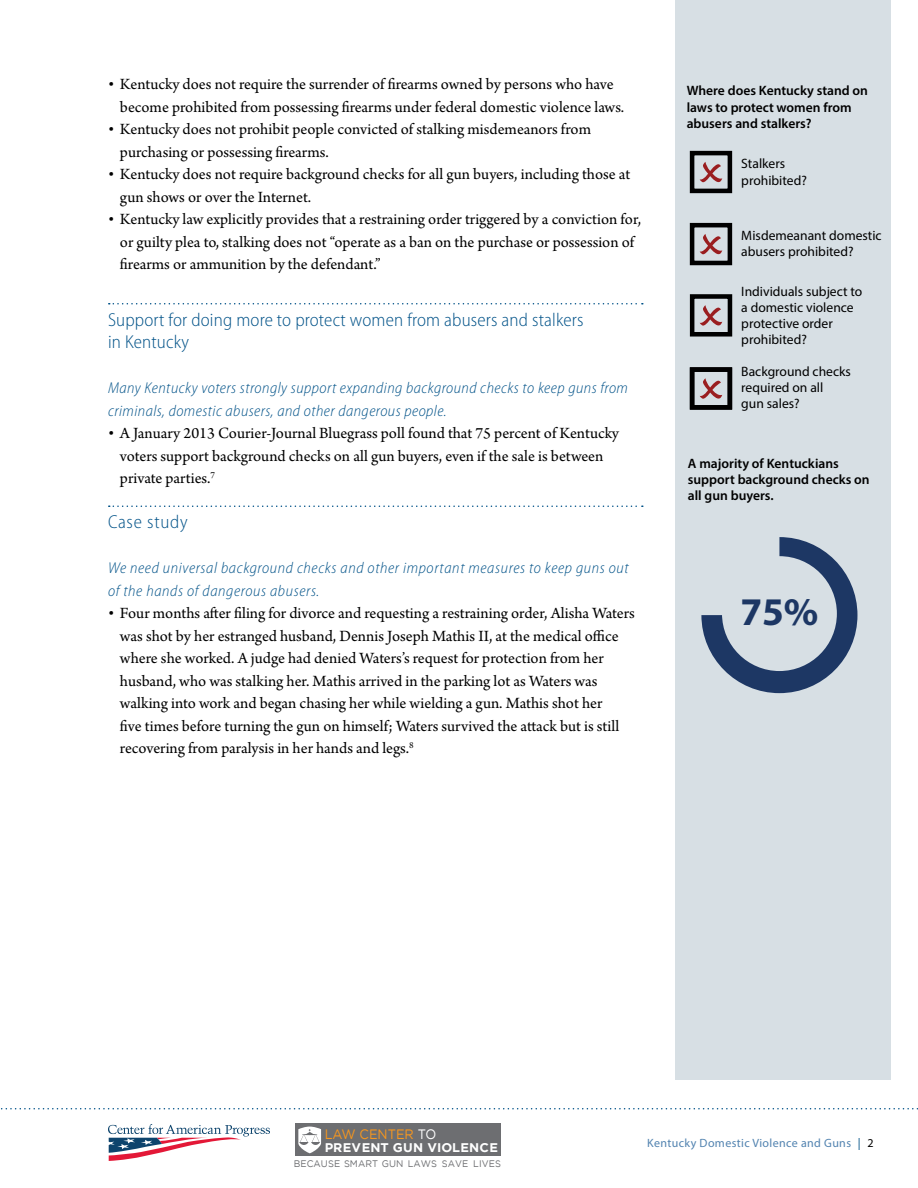
<style>
.page{position:relative;width:918px;height:1188px;background:#fff}
.page>*{position:absolute;margin:0;border:0;box-sizing:border-box;transform-origin:0 0}
.t1{font:700 39.3px "Myriad Pro";color:#1d3764}
.t2{font:300 semi-condensed 18.75px/22.5px "Myriad Pro";letter-spacing:.01em;color:#005288}
.t3{font:300 semi-condensed 18.75px "Myriad Pro";letter-spacing:.04em;color:#005288}
.t4{font:16.5px/22.5px "Arno Pro";color:#000}
.t5{font:italic 300 semi-condensed 15.75px/22.5px "Myriad Pro";letter-spacing:.03em;color:#005288}
.t6{font:13.65px/16.4px "Myriad Pro";color:#000}
.t7{font:600 13.65px/16.4px "Myriad Pro";color:#000}
.t8{font:13.65px "Gotham";color:#f8971d;scale:.94 1}
.t9{font:700 12.6px "Gotham";letter-spacing:.01em;color:#fff}
.t10{font:12px "Myriad Pro";letter-spacing:.03em;color:#5283b0}
.t11{font:9.45px "Gotham";letter-spacing:.01em;color:#6d6e71}
.s1{color:#fff}
.s2{color:#005288}
.s3{color:#000}
</style>
<div class="page">
<svg style="left:1px;top:1108px;width:917px;height:1px"></svg>
<div style="left:675px;top:0;width:216px;height:1080px;background:#d7dfe4"></div>
<svg style="left:108px;top:1124px;width:162px;height:37px"></svg>
<svg style="left:109px;top:303px;width:534px;height:1px"></svg>
<svg style="left:109px;top:506px;width:534px;height:1px"></svg>
<svg style="left:701px;top:537px;width:156px;height:156px"></svg>
<div style="left:722px;top:556px;width:115px;height:115px;background:#d7dfe4;border-radius:50%"></div>
<div style="left:690px;top:151px;width:42px;height:42px;border:5px solid #000"></div>
<div style="left:690px;top:294px;width:42px;height:43px;border:5px solid #000"></div>
<svg style="left:700px;top:234px;width:22px;height:20px"></svg>
<svg style="left:700px;top:162px;width:22px;height:20px"></svg>
<div style="left:690px;top:223px;width:42px;height:42px;border:5px solid #000"></div>
<svg style="left:700px;top:305px;width:22px;height:21px"></svg>
<svg style="left:700px;top:378px;width:22px;height:21px"></svg>
<div style="left:690px;top:367px;width:42px;height:43px;border:5px solid #000"></div>
<div style="left:295px;top:1123px;width:205px;height:33px;background:#6d6e71"></div>
<svg style="left:298px;top:1127px;width:23px;height:26px"></svg>
<p class="t4" style="left:120px;top:74px;width:506px;text-indent:-12px">• Kentucky does not require the surrender of firearms owned by persons who have become prohibited from possessing firearms under federal domestic violence laws.</p>
<p class="t4" style="left:120px;top:119px;width:473px;text-indent:-12px">• Kentucky does not prohibit people convicted of stalking misdemeanors from purchasing or possessing firearms.</p>
<p class="t4" style="left:120px;top:164px;width:512px;text-indent:-12px">• Kentucky does not require background checks for all gun buyers, including those at gun shows or over the Internet.</p>
<p class="t4" style="left:120px;top:209px;width:523px;text-indent:-12px">• Kentucky law explicitly provides that a restraining order triggered by a conviction for, or guilty plea to, stalking does not “operate as a ban on the purchase or possession of firearms or ammunition by the defendant.”</p>
<p class="t2" style="left:108px;top:308px;width:477px">Support for doing more to protect women from abusers and stalkers in Kentucky</p>
<p class="t5" style="left:108px;top:377px;width:521px">Many Kentucky voters strongly support expanding background checks to keep guns from criminals, domestic abusers, and other dangerous people.</p>
<p class="t4" style="left:120px;top:423px;width:501px;text-indent:-12px">• A January 2013 Courier-Journal Bluegrass poll found that 75 percent of Kentucky voters support background checks on all gun buyers, even if the sale is between private parties.<sup>7</sup></p>
<p class="t3" style="left:108px;top:512px;width:81px">Case study</p>
<p class="t5" style="left:108px;top:557px;width:522px">We need universal background checks and other important measures to keep guns out of the hands of dangerous abusers.</p>
<p class="t4" style="left:120px;top:603px;width:516px;text-indent:-12px">• Four months after filing for divorce and requesting a restraining order, Alisha Waters was shot by her estranged husband, Dennis Joseph Mathis II, at the medical office where she worked. A judge had denied Waters’s request for protection from her husband, who was stalking her. Mathis arrived in the parking lot as Waters was walking into work and began chasing her while wielding a gun. Mathis shot her<br>five times before turning the gun on himself; Waters survived the attack but is still recovering from paralysis in her hands and legs.<sup>8</sup></p>
<p class="t7" style="left:687px;top:82px;width:183px">Where does Kentucky stand on laws to protect women from abusers and stalkers?</p>
<p class="t6" style="left:741px;top:155px;width:67px">Stalkers prohibited?</p>
<p class="t6" style="left:741px;top:227px;width:142px">Misdemeanant domestic abusers prohibited?</p>
<p class="t6" style="left:741px;top:283px;width:123px">Individuals subject to a domestic violence protective order prohibited?</p>
<p class="t6" style="left:741px;top:363px;width:111px">Background checks required on all<br>gun sales?</p>
<p class="t7" style="left:688px;top:455px;width:183px">A majority of Kentuckians support background checks on all gun buyers.</p>
<h1 class="t1" style="left:740px;top:586px;width:80px">75%</h1>
<p class="t8" style="left:325px;top:1126px;width:120px">LAW CENTER <span class="s1">TO</span></p>
<p class="t9" style="left:325px;top:1140px;width:175px">PREVENT GUN VIOLENCE</p>
<p class="t11" style="left:294px;top:1158px;width:209px">BECAUSE SMART GUN LAWS SAVE LIVES</p>
<p class="t10" style="left:647px;top:1135px;width:228px">Kentucky Domestic Violence and Guns <span class="s2">|</span> <span class="s3">2</span></p>
</div>
